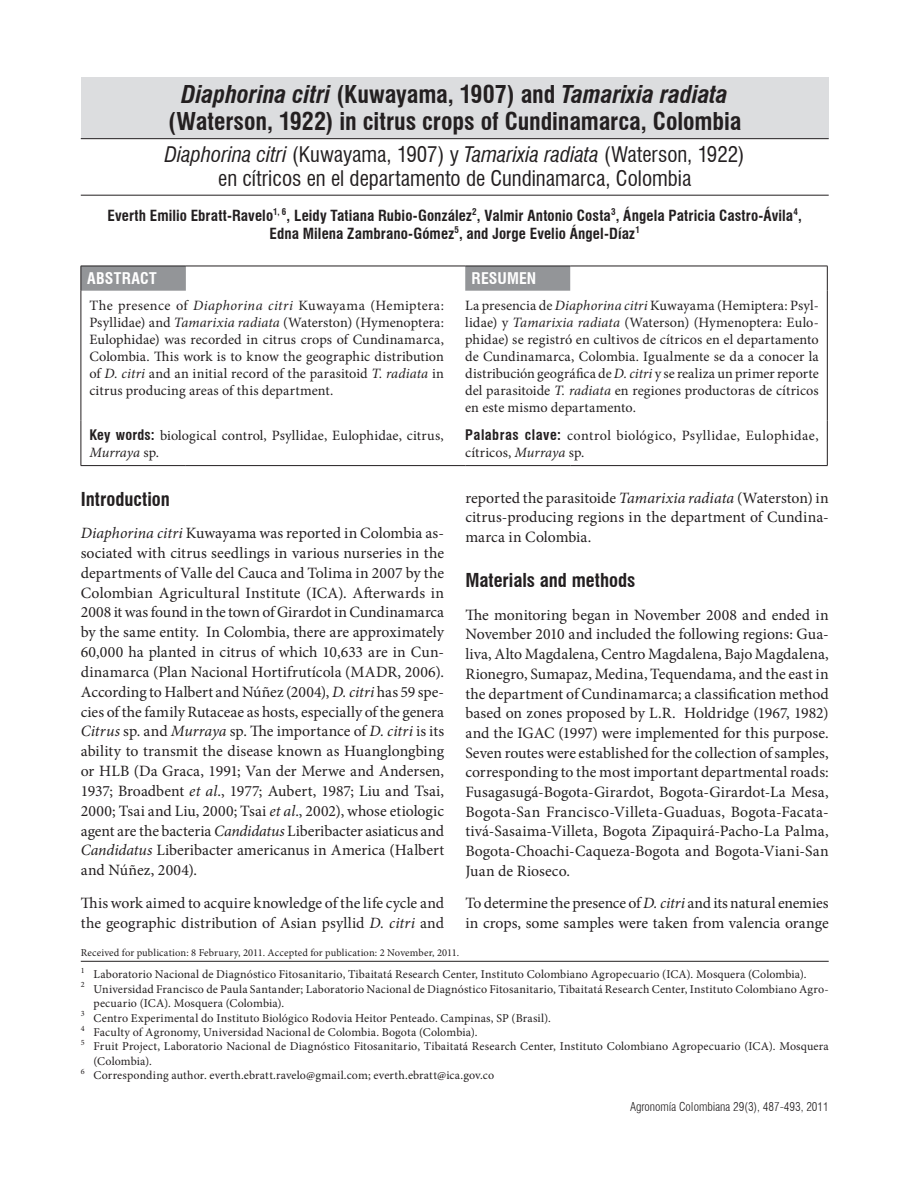
<style>
.page{position:relative;width:918px;height:1188px;background:#fff}
.page>*{position:absolute;margin:0;border:0;box-sizing:border-box;transform-origin:0 0}
.t1{font:700 condensed 24px/27px "Swiss 721 BT";letter-spacing:-.005em;color:#231f20;text-align:center}
.t2{font:condensed 21px/24px "Swiss 721 BT";color:#231f20;text-align:center}
.t3{font:700 condensed 18.75px "Swiss 721 BT";color:#231f20}
.t4{font:15.75px/19.8px "Minion Pro";color:#231f20;text-align:justify}
.t5{font:700 condensed 15.75px "Swiss 721 BT";letter-spacing:.01em;color:#fff}
.t6{font:700 condensed 15px/18px "Swiss 721 BT";letter-spacing:.005em;color:#231f20;text-align:center}
.t7{font:14.25px/17.1px "Minion Pro";letter-spacing:.01em;color:#231f20;text-align:justify}
.t8{font:12px "Minion Pro";letter-spacing:.01em;color:#231f20}
.t9{font:300 condensed 12px "Swiss 721 BT";color:#231f20}
.t10{font:10.5px "Minion Pro";letter-spacing:.01em;color:#231f20}
.t11{font:8.1px "Minion Pro";color:#231f20}
.s1{font-style:italic}
.s2{font-family:"Swiss 721 BT";font-weight:700;font-stretch:condensed}
</style>
<div class="page">
<hr style="left:81px;top:961px;width:748px;height:1px;background:#231f20">
<div style="left:81px;top:77px;width:748px;height:62px;background:#dcdddf"></div>
<hr style="left:81px;top:138px;width:748px;height:1px;background:#231f20">
<hr style="left:81px;top:195px;width:748px;height:1px;background:#231f20">
<svg style="left:81px;top:266px;width:489px;height:25px"></svg>
<hr style="left:186px;top:266px;width:279px;height:1px;background:#231f20">
<hr style="left:465px;top:266px;width:105px;height:1px;background:#231f20">
<hr style="left:570px;top:266px;width:258px;height:1px;background:#231f20">
<svg style="left:827px;top:266px;width:1px;height:25px"></svg>
<hr style="left:81px;top:291px;width:1px;height:130px;background:#231f20">
<hr style="left:827px;top:291px;width:1px;height:130px;background:#231f20">
<hr style="left:81px;top:421px;width:1px;height:44px;background:#231f20">
<hr style="left:827px;top:421px;width:1px;height:44px;background:#231f20">
<hr style="left:81px;top:465px;width:105px;height:1px;background:#231f20">
<hr style="left:186px;top:465px;width:279px;height:1px;background:#231f20">
<hr style="left:465px;top:465px;width:105px;height:1px;background:#231f20">
<hr style="left:570px;top:465px;width:258px;height:1px;background:#231f20">
<h1 class="t1" style="left:168px;top:81px;width:575px"><span class="s1">Diaphorina citri</span> (Kuwayama, 1907) and <span class="s1">Tamarixia radiata </span>(Waterson, 1922) in citrus crops of Cundinamarca, Colombia</h1>
<h2 class="t2" style="left:165px;top:143px;width:581px"><span class="s1">Diaphorina citri</span> (Kuwayama, 1907) y <span class="s1">Tamarixia radiata</span> (Waterson, 1922) en cítricos en el departamento de Cundinamarca, Colombia</h2>
<p class="t6" style="left:108px;top:207px;width:696px">Everth Emilio Ebratt-Ravelo<sup>1,</sup> <sup>6</sup>, Leidy Tatiana Rubio-González<sup>2</sup>, Valmir Antonio Costa<sup>3</sup>, Ángela Patricia Castro-Ávila<sup>4</sup>,<br>Edna Milena Zambrano-Gómez<sup>5</sup>, and Jorge Evelio Ángel-Díaz<sup>1</sup></p>
<p class="t5" style="left:87px;top:269px;width:71px">ABSTRACT</p>
<p class="t5" style="left:472px;top:269px;width:66px">RESUMEN</p>
<p class="t7" style="left:89px;top:297px;width:356px">The presence of <span class="s1">Diaphorina citri</span> Kuwayama (Hemiptera:<br>Psyllidae) and <span class="s1">Tamarixia radiata</span> (Waterston) (Hymenoptera:<br>Eulophidae) was recorded in citrus crops of Cundinamarca, Colombia. This work is to know the geographic distribution of <span class="s1">D. citri</span> and an initial record of the parasitoid <span class="s1">T. radiata</span> in citrus producing areas of this department.</p>
<p class="t7" style="left:465px;top:297px;width:355px">La presencia de <span class="s1">Diaphorina citri</span> Kuwayama (Hemiptera: Psyl&shy;lidae) y <span class="s1">Tamarixia radiata</span> (Waterson) (Hymenoptera: Eulo&shy;phidae) se registró en cultivos de cítricos en el departamento de Cundinamarca, Colombia. Igualmente se da a conocer la distribución geográfica de <span class="s1">D. citri</span> y se realiza un primer reporte del parasitoide <span class="s1">T. radiata</span> en regiones productoras de cítricos en este mismo departamento.</p>
<p class="t7" style="left:89px;top:427px;width:356px"><span class="s2">Key words:</span> biological control, Psyllidae, Eulophidae, citrus,<br><span class="s1">Murraya</span> sp.</p>
<p class="t7" style="left:465px;top:427px;width:355px"><span class="s2">Palabras clave:</span> control biológico, Psyllidae, Eulophidae, cítricos, <span class="s1">Murraya</span> sp.</p>
<p class="t3" style="left:81px;top:488px;width:91px">Introduction</p>
<p class="t4" style="left:81px;top:523px;width:365px"><span class="s1">Diaphorina citri</span> Kuwayama was reported in Colombia as&shy;sociated with citrus seedlings in various nurseries in the departments of Valle del Cauca and Tolima in 2007 by the Colombian Agricultural Institute (ICA). Afterwards in 2008 it was found in the town of Girardot in Cundinamarca by the same entity. In Colombia, there are approximately 60,000 ha planted in citrus of which 10,633 are in Cun&shy;dinamarca (Plan Nacional Hortifrutícola (MADR, 2006).<br>According to Halbert and Núñez (2004), <span class="s1">D. citri</span> has 59 spe&shy;cies of the family Rutaceae as hosts, especially of the genera <span class="s1">Citrus</span> sp. and <span class="s1">Murraya</span> sp. The importance of <span class="s1">D. citri</span> is its ability to transmit the disease known as Huanglongbing or HLB (Da Graca, 1991; Van der Merwe and Andersen, 1937; Broadbent <span class="s1">et al</span>., 1977; Aubert, 1987; Liu and Tsai, 2000; Tsai and Liu, 2000; Tsai <span class="s1">et al</span>., 2002), whose etiologic agent are the bacteria <span class="s1">Candidatus</span> Liberibacter asiaticus and <span class="s1">Candidatus</span> Liberibacter americanus in America (Halbert and Núñez, 2004).</p>
<p class="t4" style="left:81px;top:893px;width:365px">This work aimed to acquire knowledge of the life cycle and the geographic distribution of Asian psyllid <span class="s1">D. citri</span> and</p>
<p class="t4" style="left:465px;top:488px;width:365px">reported the parasitoide <span class="s1">Tamarixia radiata</span> (Waterston) in citrus-producing regions in the department of Cundina&shy;marca in Colombia.</p>
<p class="t3" style="left:465px;top:569px;width:171px">Materials and methods</p>
<p class="t4" style="left:465px;top:605px;width:365px">The monitoring began in November 2008 and ended in November 2010 and included the following regions: Gua&shy;liva, Alto Magdalena, Centro Magdalena, Bajo Magdalena, Rionegro, Sumapaz, Medina, Tequendama, and the east in the department of Cundinamarca; a classification method based on zones proposed by L.R. Holdridge (1967, 1982) and the IGAC (1997) were implemented for this purpose.<br>Seven routes were established for the collection of samples, corresponding to the most important departmental roads:<br>Fusagasugá-Bogota-Girardot, Bogota-Girardot-La Mesa, Bogota-San Francisco-Villeta-Guaduas, Bogota-Facata&shy;tivá-Sasaima-Villeta, Bogota Zipaquirá-Pacho-La Palma, Bogota-Choachi-Caqueza-Bogota and Bogota-Viani-San Juan de Rioseco.</p>
<p class="t4" style="left:465px;top:893px;width:365px">To determine the presence of <span class="s1">D. citri</span> and its natural enemies in crops, some samples were taken from valencia orange</p>
<p class="t10" style="left:81px;top:945px;width:380px">Received for publication: 8 February, 2011. Accepted for publication: 2 November, 2011.</p>
<p class="t11" style="left:81px;top:965px;width:5px">1</p>
<p class="t8" style="left:94px;top:967px;width:715px">Laboratorio Nacional de Diagnóstico Fitosanitario, Tibaitatá Research Center, Instituto Colombiano Agropecuario (ICA). Mosquera (Colombia).</p>
<p class="t8" style="left:81px;top:981px;width:749px"><sup>2</sup> Universidad Francisco de Paula Santander; Laboratorio Nacional de Diagnóstico Fitosanitario, Tibaitatá Research Center, Instituto Colombiano Agro-</p>
<p class="t8" style="left:94px;top:995px;width:192px">pecuario (ICA). Mosquera (Colombia).</p>
<p class="t8" style="left:81px;top:1010px;width:472px"><sup>3</sup> Centro Experimental do Instituto Biológico Rodovia Heitor Penteado. Campinas, SP (Brasil).</p>
<p class="t8" style="left:81px;top:1024px;width:398px"><sup>4</sup> Faculty of Agronomy, Universidad Nacional de Colombia. Bogota (Colombia).</p>
<p class="t8" style="left:81px;top:1039px;width:749px"><sup>5</sup> Fruit Project, Laboratorio Nacional de Diagnóstico Fitosanitario, Tibaitatá Research Center, Instituto Colombiano Agropecuario (ICA). Mosquera</p>
<p class="t8" style="left:94px;top:1053px;width:60px">(Colombia).</p>
<p class="t11" style="left:81px;top:1066px;width:5px">6</p>
<p class="t8" style="left:94px;top:1067px;width:402px">Corresponding author. everth.ebratt.ravelo@gmail.com; everth.ebratt@ica.gov.co</p>
<p class="t9" style="left:630px;top:1100px;width:200px">Agronomía Colombiana 29(3), 487-493, 2011</p>
</div>
